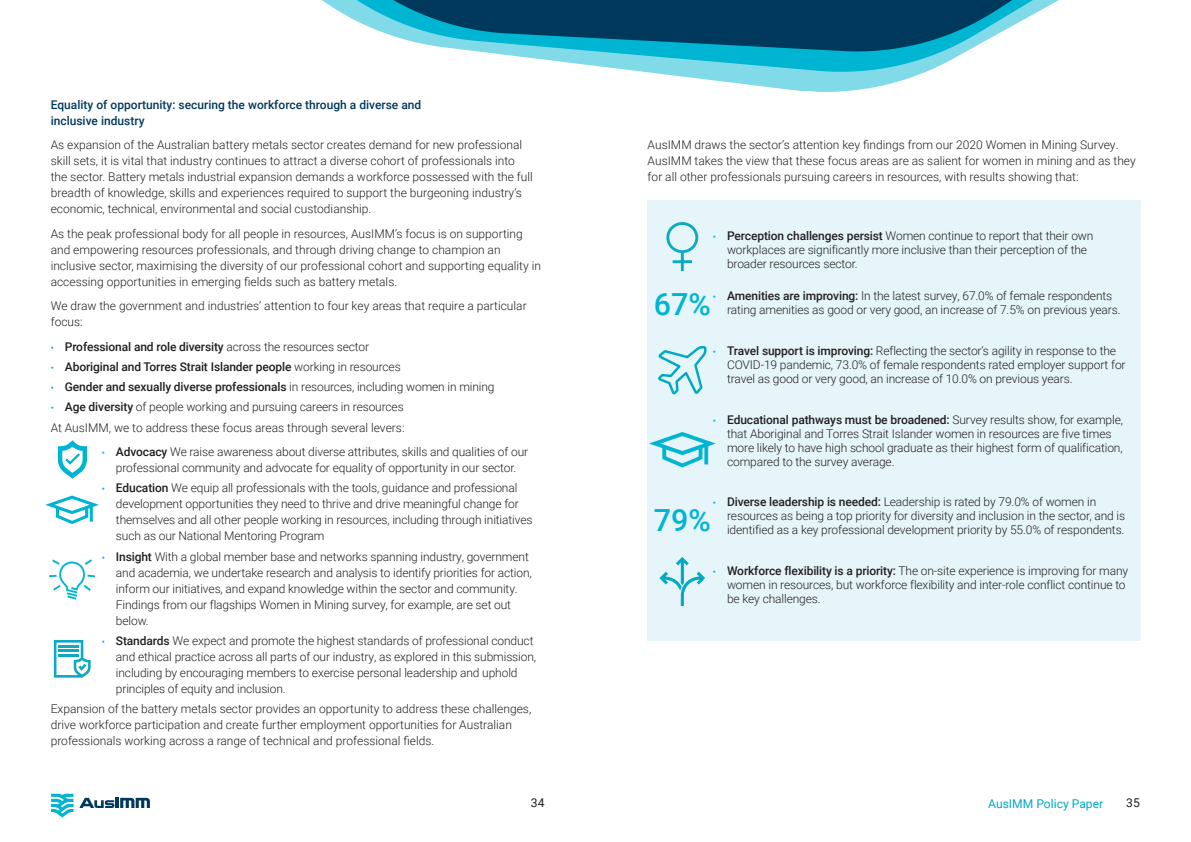
<style>
.page{position:relative;width:1191px;height:842px;background:#fff}
.page>*{position:absolute;margin:0;border:0;box-sizing:border-box;transform-origin:0 0}
.t1{font:500 30.5px "Roboto";color:#00b5d1}
.t2{font:12.1px "Roboto";color:#00aac5}
.t3{font:12.1px "Roboto";color:#231f20}
.Body_text_-_2_col{font:300 12px/16px "Roboto";letter-spacing:-.01em;color:#231f20}
.t4{font:500 12px "Roboto";letter-spacing:-.01em;color:#231f20}
.t5{font:500 12px/16px "Roboto";color:#00395c}
.s1{font-size:9px;color:#00b5d1}
.s2{font-weight:300}
.s3{font-weight:500;font-size:9px;color:#00b5d1}
.s4{font-weight:500}
</style>
<div class="page">
<svg style="left:79px;top:798px;width:71px;height:10px"></svg>
<svg style="left:51px;top:794px;width:22px;height:23px"></svg>
<svg style="left:58px;top:441px;width:29px;height:37px"></svg>
<svg style="left:54px;top:640px;width:37px;height:38px"></svg>
<hr style="left:58px;top:649px;width:21px;height:3px;background:#0ea9c2">
<hr style="left:58px;top:645px;width:21px;height:2px;background:#0ea9c2">
<hr style="left:58px;top:654px;width:21px;height:3px;background:#0ea9c2">
<img style="left:49px;top:560px;width:46px;height:40px">
<svg style="left:45px;top:496px;width:54px;height:28px"></svg>
<div style="left:647px;top:201px;width:494px;height:440px;background:#e6f5f9"></div>
<svg style="left:658px;top:346px;width:49px;height:49px"></svg>
<svg style="left:649px;top:432px;width:66px;height:35px"></svg>
<svg style="left:659px;top:557px;width:46px;height:49px"></svg>
<svg style="left:679px;top:76px;width:236px;height:16px;fill:#80dae8"></svg>
<svg style="left:499px;top:54px;width:463px;height:22px"></svg>
<svg style="left:322px;top:0;width:737px;height:54px;background:#327c97"></svg>
<svg style="left:666px;top:222px;width:33px;height:50px"></svg>
<h3 class="t5" style="left:51px;top:96px;width:372px">Equality of opportunity: securing the workforce through a diverse and inclusive industry</h3>
<p class="Body_text_-_2_col" style="left:51px;top:136px;width:484px">As expansion of the Australian battery metals sector creates demand for new professional skill sets, it is vital that industry continues to attract a diverse cohort of professionals into the sector. Battery metals industrial expansion demands a workforce possessed with the full breadth of knowledge, skills and experiences required to support the burgeoning industry’s economic, technical, environmental and social custodianship.</p>
<p class="Body_text_-_2_col" style="left:51px;top:225px;width:492px">As the peak professional body for all people in resources, AusIMM’s focus is on supporting and empowering resources professionals, and through driving change to champion an inclusive sector, maximising the diversity of our professional cohort and supporting equality in accessing opportunities in emerging fields such as battery metals.</p>
<p class="Body_text_-_2_col" style="left:51px;top:297px;width:477px">We draw the government and industries’ attention to four key areas that require a particular focus:</p>
<p class="t4" style="left:51px;top:338px;width:320px"><span class="s1">•</span> Professional and role diversity <span class="s2">across the resources sector</span></p>
<p class="t4" style="left:51px;top:358px;width:351px"><span class="s1">•</span> Aboriginal and Torres Strait Islander people <span class="s2">working in resources</span></p>
<p class="t4" style="left:51px;top:378px;width:445px"><span class="s1">•</span> Gender and sexually diverse professionals <span class="s2">in resources, including women in mining</span></p>
<p class="Body_text_-_2_col" style="left:51px;top:399px;width:354px"><span class="s3">•</span> <span class="s4">Age diversity</span> of people working and pursuing careers in resources</p>
<p class="Body_text_-_2_col" style="left:51px;top:419px;width:355px">At AusIMM, we to address these focus areas through several levers:</p>
<p class="Body_text_-_2_col" style="left:102px;top:443px;width:428px;text-align:center"><span class="s3">•</span> <span class="s4">Advocacy</span> We raise awareness about diverse attributes, skills and qualities of our professional community and advocate for equality of opportunity in our sector.</p>
<p class="Body_text_-_2_col" style="left:116px;top:480px;width:418px;text-indent:-14px"><span class="s3">•</span> <span class="s4">Education</span> We equip all professionals with the tools, guidance and professional development opportunities they need to thrive and drive meaningful change for themselves and all other people working in resources, including through initiatives such as our National Mentoring Program</p>
<p class="Body_text_-_2_col" style="left:116px;top:548px;width:417px;text-indent:-14px"><span class="s3">•</span> <span class="s4">Insight</span> With a global member base and networks spanning industry, government and academia, we undertake research and analysis to identify priorities for action, inform our initiatives, and expand knowledge within the sector and community.<br>Findings from our flagships Women in Mining survey, for example, are set out below.</p>
<p class="Body_text_-_2_col" style="left:116px;top:632px;width:422px;text-indent:-14px"><span class="s3">•</span> <span class="s4">Standards</span> We expect and promote the highest standards of professional conduct and ethical practice across all parts of our industry, as explored in this submission, including by encouraging members to exercise personal leadership and uphold principles of equity and inclusion.</p>
<p class="Body_text_-_2_col" style="left:51px;top:700px;width:482px">Expansion of the battery metals sector provides an opportunity to address these challenges, drive workforce participation and create further employment opportunities for Australian professionals working across a range of technical and professional fields.</p>
<p class="Body_text_-_2_col" style="left:647px;top:136px;width:490px">AusIMM draws the sector’s attention key findings from our 2020 Women in Mining Survey.<br>AusIMM takes the view that these focus areas are as salient for women in mining and as they for all other professionals pursuing careers in resources, with results showing that:</p>
<p class="Body_text_-_2_col" style="left:727px;top:228px;width:368px;line-height:14px;text-indent:-14px"><span class="s3">•</span> <span class="s4">Perception challenges persist</span> Women continue to report that their own workplaces are significantly more inclusive than their perception of the broader resources sector.</p>
<p class="Body_text_-_2_col" style="left:727px;top:288px;width:395px;line-height:14px;text-indent:-14px"><span class="s3">•</span> <span class="s4">Amenities are improving:</span> In the latest survey, 67.0% of female respondents rating amenities as good or very good, an increase of 7.5% on previous years.</p>
<p class="Body_text_-_2_col" style="left:727px;top:343px;width:400px;line-height:14px;text-indent:-14px"><span class="s3">•</span> <span class="s4">Travel support is improving:</span> Reflecting the sector’s agility in response to the<br>COVID-19 pandemic, 73.0% of female respondents rated employer support for travel as good or very good, an increase of 10.0% on previous years.</p>
<p class="Body_text_-_2_col" style="left:727px;top:412px;width:397px;line-height:14px;text-indent:-14px"><span class="s3">•</span> <span class="s4">Educational pathways must be broadened:</span> Survey results show, for example, that Aboriginal and Torres Strait Islander women in resources are five times more likely to have high school graduate as their highest form of qualification, compared to the survey average.</p>
<p class="Body_text_-_2_col" style="left:727px;top:495px;width:399px;line-height:14px;text-indent:-14px"><span class="s3">•</span> <span class="s4">Diverse leadership is needed:</span> Leadership is rated by 79.0% of women in resources as being a top priority for diversity and inclusion in the sector, and is identified as a key professional development priority by 55.0% of respondents.</p>
<p class="Body_text_-_2_col" style="left:727px;top:563px;width:403px;line-height:14px;text-indent:-14px"><span class="s3">•</span> <span class="s4">Workforce flexibility is a priority:</span> The on-site experience is improving for many women in resources, but workforce flexibility and inter-role conflict continue to be key challenges.</p>
<p class="t1" style="left:654px;top:283px;width:59px">67%</p>
<p class="t1" style="left:654px;top:498px;width:59px">79%</p>
<p class="t3" style="left:531px;top:795px;width:15px">34</p>
<p class="t2" style="left:988px;top:795px;width:116px">AusIMM Policy Paper</p>
<p class="t3" style="left:1126px;top:795px;width:15px">35</p>
</div>
